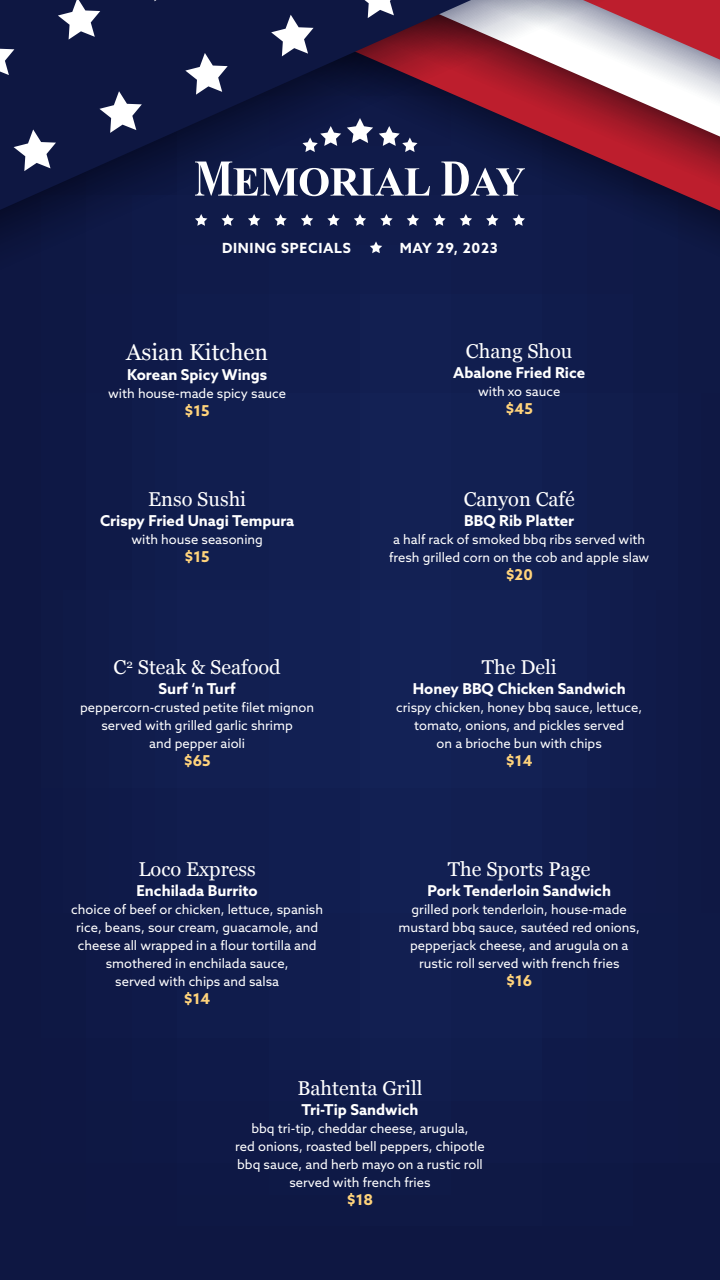
<style>
.page{position:relative;width:720px;height:1280px;background:#101c4b}
.page>*{position:absolute;margin:0;border:0;box-sizing:border-box;transform-origin:0 0}
.t1{font:23px "Georgia";color:#fff}
.t2{font:20px "Georgia";color:#fff}
.t3{font:700 15px "Azo Sans";color:#fff}
.t4{font:700 15px "Azo Sans";color:#ffd37b}
.t5{font:700 14px "Azo Sans";letter-spacing:.05em;color:#fff}
.t6{font:13px/18px "Azo Sans";color:#fff;text-align:center}
</style>
<div class="page">
<svg style="left:645px;top:172px;width:75px;height:67px"></svg>
<svg style="left:645px;top:60px;width:75px;height:112px;background:#c78c94"></svg>
<svg style="left:645px;top:0;width:75px;height:60px;background:#ba4857"></svg>
<svg style="left:0;top:0;width:645px;height:267px"></svg>
<svg style="left:0;top:0;width:471px;height:210px;fill:#0e1742"></svg>
<svg style="left:365px;top:0;width:29px;height:18px"></svg>
<svg style="left:271px;top:15px;width:43px;height:41px"></svg>
<svg style="left:185px;top:53px;width:43px;height:42px"></svg>
<svg style="left:58px;top:0;width:42px;height:40px"></svg>
<svg style="left:99px;top:91px;width:43px;height:42px"></svg>
<svg style="left:0;top:49px;width:14px;height:26px"></svg>
<svg style="left:14px;top:129px;width:42px;height:42px"></svg>
<svg style="left:195px;top:162px;width:235px;height:34px"></svg>
<svg style="left:441px;top:162px;width:84px;height:34px"></svg>
<svg style="left:347px;top:118px;width:26px;height:25px"></svg>
<svg style="left:302px;top:126px;width:39px;height:26px"></svg>
<svg style="left:379px;top:126px;width:39px;height:26px"></svg>
<svg style="left:195px;top:214px;width:12px;height:12px"></svg>
<svg style="left:221px;top:214px;width:13px;height:12px"></svg>
<svg style="left:248px;top:214px;width:12px;height:12px"></svg>
<svg style="left:274px;top:214px;width:13px;height:12px"></svg>
<svg style="left:301px;top:214px;width:12px;height:12px"></svg>
<svg style="left:327px;top:214px;width:13px;height:12px"></svg>
<svg style="left:354px;top:214px;width:12px;height:12px"></svg>
<svg style="left:380px;top:214px;width:13px;height:12px"></svg>
<svg style="left:407px;top:214px;width:12px;height:12px"></svg>
<svg style="left:433px;top:214px;width:13px;height:12px"></svg>
<svg style="left:460px;top:214px;width:12px;height:12px"></svg>
<svg style="left:486px;top:214px;width:13px;height:12px"></svg>
<svg style="left:513px;top:214px;width:12px;height:12px"></svg>
<svg style="left:370px;top:241px;width:12px;height:12px"></svg>
<p class="t5" style="left:222px;top:239px;width:130px">DINING SPECIALS</p>
<p class="t5" style="left:400px;top:239px;width:100px">MAY 29, 2023</p>
<h1 class="t1" style="left:126px;top:336px;width:144px">Asian Kitchen</h1>
<p class="t3" style="left:127px;top:365px;width:142px">Korean Spicy Wings</p>
<p class="t6" style="left:108px;top:384px;width:180px">with house-made spicy sauce</p>
<p class="t4" style="left:185px;top:401px;width:27px">$15</p>
<h2 class="t2" style="left:148px;top:485px;width:99px">Enso Sushi</h2>
<p class="t3" style="left:100px;top:511px;width:196px">Crispy Fried Unagi Tempura</p>
<p class="t6" style="left:131px;top:530px;width:133px">with house seasoning</p>
<p class="t4" style="left:185px;top:547px;width:27px">$15</p>
<h2 class="t2" style="left:114px;top:653px;width:169px">C<sup>2</sup> Steak &amp; Seafood</h2>
<p class="t3" style="left:159px;top:679px;width:79px">Surf ‘n Turf</p>
<p class="t6" style="left:80px;top:699px;width:235px">peppercorn-crusted petite filet mignon served with grilled garlic shrimp<br>and pepper aioli</p>
<p class="t4" style="left:184px;top:751px;width:28px">$65</p>
<h2 class="t2" style="left:139px;top:854px;width:119px">Loco Express</h2>
<p class="t3" style="left:137px;top:880px;width:123px">Enchilada Burrito</p>
<p class="t6" style="left:71px;top:900px;width:253px">choice of beef or chicken, lettuce, spanish rice, beans, sour cream, guacamole, and cheese all wrapped in a flour tortilla and smothered in enchilada sauce,<br>served with chips and salsa</p>
<p class="t4" style="left:184px;top:988px;width:28px">$14</p>
<h2 class="t2" style="left:466px;top:337px;width:108px">Chang Shou</h2>
<p class="t3" style="left:453px;top:363px;width:133px">Abalone Fried Rice</p>
<p class="t6" style="left:478px;top:382px;width:84px">with xo sauce</p>
<p class="t4" style="left:506px;top:399px;width:29px">$45</p>
<h2 class="t2" style="left:464px;top:485px;width:113px">Canyon Café</h2>
<p class="t3" style="left:464px;top:511px;width:112px">BBQ Rib Platter</p>
<p class="t6" style="left:389px;top:530px;width:262px">a half rack of smoked bbq ribs served with fresh grilled corn on the cob and apple slaw</p>
<p class="t4" style="left:506px;top:565px;width:29px">$20</p>
<h2 class="t2" style="left:482px;top:653px;width:76px">The Deli</h2>
<p class="t3" style="left:413px;top:679px;width:214px">Honey BBQ Chicken Sandwich</p>
<p class="t6" style="left:396px;top:699px;width:248px">crispy chicken, honey bbq sauce, lettuce, tomato, onions, and pickles served<br>on a brioche bun with chips</p>
<p class="t4" style="left:506px;top:751px;width:28px">$14</p>
<h2 class="t2" style="left:448px;top:854px;width:144px">The Sports Page</h2>
<p class="t3" style="left:427px;top:880px;width:185px">Pork Tenderloin Sandwich</p>
<p class="t6" style="left:399px;top:900px;width:243px">grilled pork tenderloin, house-made mustard bbq sauce, sautéed red onions, pepperjack cheese, and arugula on a rustic roll served with french fries</p>
<p class="t4" style="left:506px;top:970px;width:28px">$16</p>
<h2 class="t2" style="left:298px;top:1074px;width:126px">Bahtenta Grill</h2>
<p class="t3" style="left:301px;top:1100px;width:119px">Tri-Tip Sandwich</p>
<p class="t6" style="left:235px;top:1119px;width:251px">bbq tri-tip, cheddar cheese, arugula,<br>red onions, roasted bell peppers, chipotle bbq sauce, and herb mayo on a rustic roll served with french fries</p>
<p class="t4" style="left:347px;top:1190px;width:28px">$18</p>
</div>
